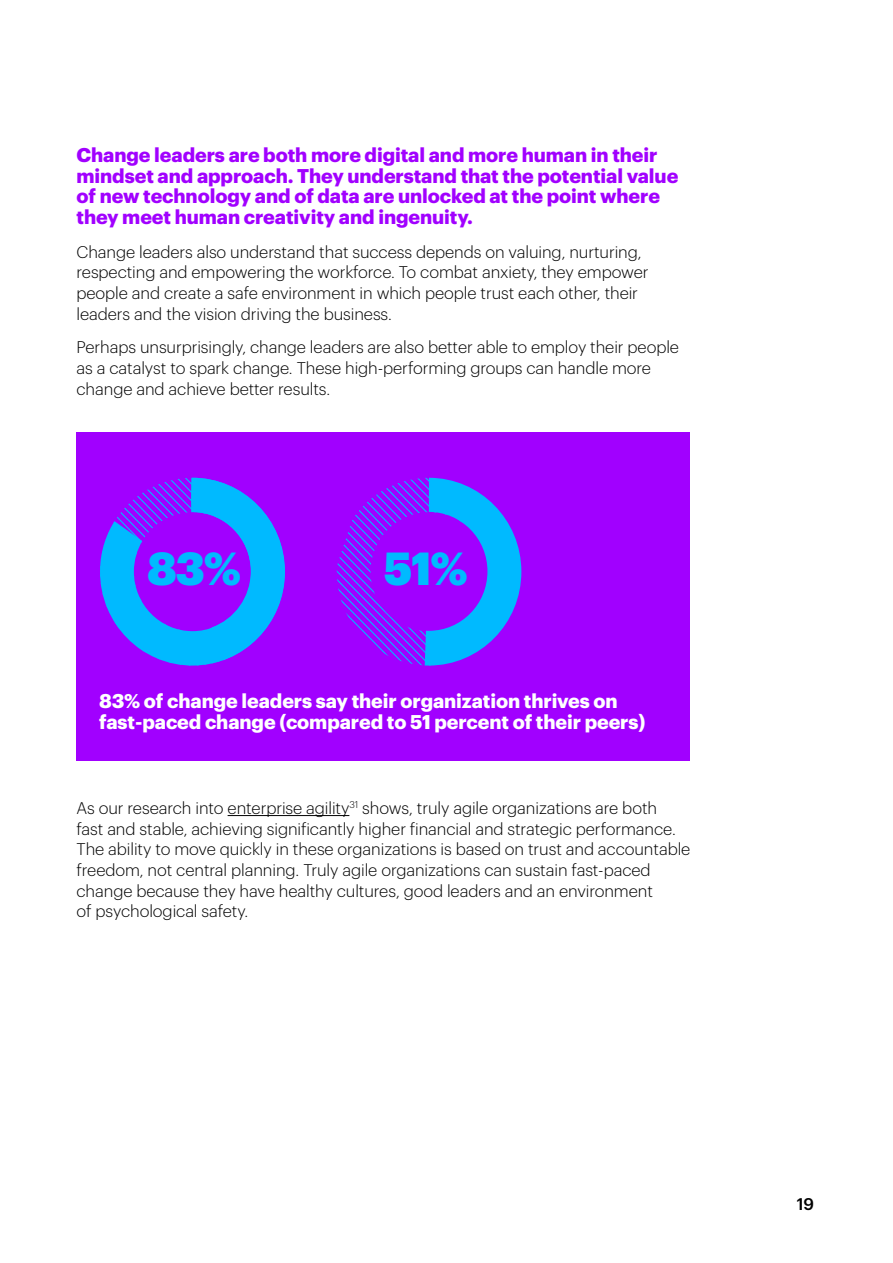
<style>
.page{position:relative;width:893px;height:1263px;background:#fff}
.page>*{position:absolute;margin:0;border:0;box-sizing:border-box;transform-origin:0 0}
.t1{font:900 45.3px "Graphik";color:#00baff}
.t2{font:700 19.5px/20.7px "Graphik";letter-spacing:-.005em;color:#a100ff}
.t3{font:700 19.5px/20.7px "Graphik";letter-spacing:-.005em;color:#fff}
.t4{font:300 16.5px/20.7px "Graphik";letter-spacing:-.005em;color:#000}
.t5{font:500 16.5px "Graphik";color:#000}
</style>
<div class="page">
<div style="left:77px;top:432px;width:613px;height:328px;background:#a100ff"></div>
<hr style="left:228px;top:815px;width:121px;height:1px;background:#000">
<svg style="left:100px;top:478px;width:185px;height:187px"></svg>
<svg style="left:337px;top:478px;width:184px;height:187px"></svg>
<p class="t2" style="left:77px;top:143px;width:603px">Change leaders are both more digital and more human in their mindset and approach. They understand that the potential value of new technology and of data are unlocked at the point where they meet human creativity and ingenuity.</p>
<p class="t4" style="left:77px;top:240px;width:574px">Change leaders also understand that success depends on valuing, nurturing, respecting and empowering the workforce. To combat anxiety, they empower people and create a safe environment in which people trust each other, their leaders and the vision driving the business.</p>
<p class="t4" style="left:77px;top:336px;width:604px">Perhaps unsurprisingly, change leaders are also better able to employ their people as a catalyst to spark change. These high-performing groups can handle more change and achieve better results.</p>
<h1 class="t1" style="left:147px;top:533px;width:96px">83%</h1>
<h1 class="t1" style="left:384px;top:533px;width:85px">51%</h1>
<p class="t3" style="left:99px;top:689px;width:548px">83% of change leaders say their organization thrives on fast-paced change (compared to 51 percent of their peers)</p>
<p class="t4" style="left:77px;top:796px;width:615px">As our research into enterprise agility<sup>31</sup> shows, truly agile organizations are both<br>fast and stable, achieving significantly higher financial and strategic performance.<br>The ability to move quickly in these organizations is based on trust and accountable freedom, not central planning. Truly agile organizations can sustain fast-paced change because they have healthy cultures, good leaders and an environment<br>of psychological safety.</p>
<p class="t5" style="left:797px;top:1192px;width:19px">19</p>
</div>
